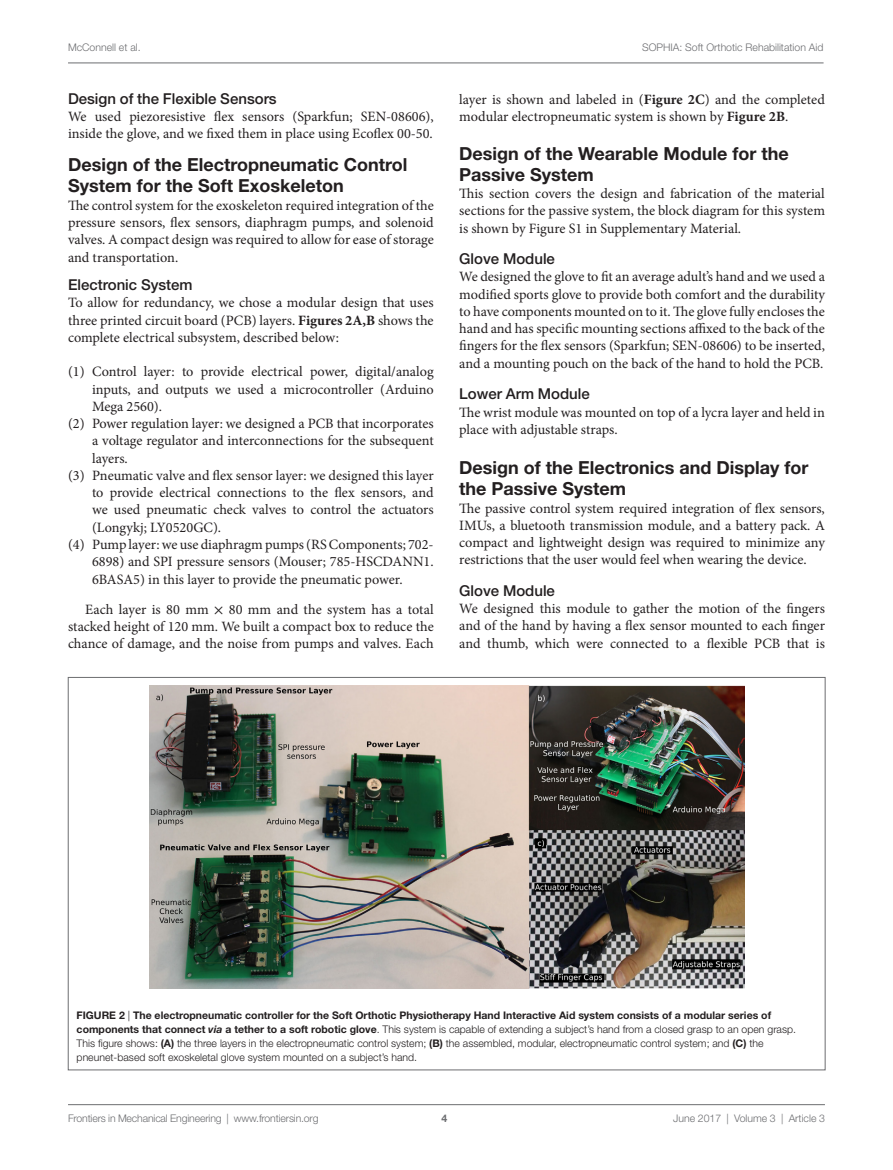
<style>
.page{position:relative;width:893px;height:1170px;background:#fff}
.page>*{position:absolute;margin:0;border:0;box-sizing:border-box;transform-origin:0 0}
.t1{font:700 18px/21px "Helvetica Neue LT Std";color:#231f20}
.t2{font:500 15px "Helvetica Neue LT Std";color:#231f20}
.t3{font:14.25px/17.2px "Minion Pro";color:#231f20;text-align:justify}
.t4{font:300 10.5px/14.2px "Helvetica Neue LT Std";color:#231f20}
.t5{font:300 10.5px "Helvetica Neue LT Std";color:#6c6d70}
.t6{font:700 10.5px "Helvetica Neue LT Std";color:#6c6d70}
.s1{font-weight:700}
.s2{font-family:"STIX General"}
.s3{font-weight:700;font-style:italic}
</style>
<div class="page">
<img style="left:149px;top:685px;width:595px;height:303px">
<hr style="left:68px;top:63px;width:756px;height:1px;background:#6c6d70">
<hr style="left:68px;top:1104px;width:757px;height:1px;background:#6c6d70">
<p class="t5" style="left:68px;top:41px;width:74px">McConnell et al.</p>
<p class="t5" style="left:642px;top:41px;width:183px">SOPHIA: Soft Orthotic Rehabilitation Aid</p>
<p class="t2" style="left:68px;top:90px;width:210px">Design of the Flexible Sensors</p>
<p class="t3" style="left:68px;top:108px;width:367px">We used piezoresistive flex sensors (Sparkfun; SEN-08606), inside the glove, and we fixed them in place using Ecoflex 00-50.</p>
<p class="t1" style="left:68px;top:154px;width:341px">Design of the Electropneumatic Control<br>System for the Soft Exoskeleton</p>
<p class="t3" style="left:68px;top:196px;width:367px">The control system for the exoskeleton required integration of the pressure sensors, flex sensors, diaphragm pumps, and solenoid valves. A compact design was required to allow for ease of storage and transportation.</p>
<p class="t2" style="left:68px;top:276px;width:126px">Electronic System</p>
<p class="t3" style="left:68px;top:294px;width:367px">To allow for redundancy, we chose a modular design that uses three printed circuit board (PCB) layers. <span class="s1">Figures 2A,B</span> shows the complete electrical subsystem, described below:</p>
<p class="t3" style="left:68px;top:363px;width:367px">(1) Control layer: to provide electrical power, digital/analog</p>
<p class="t3" style="left:92px;top:380px;width:343px">inputs, and outputs we used a microcontroller (Arduino</p>
<p class="t3" style="left:92px;top:398px;width:72px">Mega 2560).</p>
<p class="t3" style="left:68px;top:415px;width:367px">(2) Power regulation layer: we designed a PCB that incorporates</p>
<p class="t3" style="left:92px;top:432px;width:343px">a voltage regulator and interconnections for the subsequent</p>
<p class="t3" style="left:92px;top:449px;width:37px">layers.</p>
<p class="t3" style="left:68px;top:467px;width:367px">(3) Pneumatic valve and flex sensor layer: we designed this layer</p>
<p class="t3" style="left:92px;top:484px;width:343px">to provide electrical connections to the flex sensors, and</p>
<p class="t3" style="left:92px;top:501px;width:343px">we used pneumatic check valves to control the actuators</p>
<p class="t3" style="left:92px;top:518px;width:131px">(Longykj; LY0520GC).</p>
<p class="t3" style="left:68px;top:536px;width:367px">(4) Pump layer: we use diaphragm pumps (RS Components; 702-</p>
<p class="t3" style="left:92px;top:553px;width:343px">6898) and SPI pressure sensors (Mouser; 785-HSCDANN1.</p>
<p class="t3" style="left:92px;top:570px;width:312px">6BASA5) in this layer to provide the pneumatic power.</p>
<p class="t3" style="left:68px;top:600px;width:367px;text-indent:17px">Each layer is 80 mm <span class="s2">×</span> 80 mm and the system has a total stacked height of 120 mm. We built a compact box to reduce the chance of damage, and the noise from pumps and valves. Each</p>
<p class="t3" style="left:459px;top:91px;width:367px">layer is shown and labeled in (<span class="s1">Figure 2C</span>) and the completed modular electropneumatic system is shown by <span class="s1">Figure 2B</span>.</p>
<p class="t1" style="left:459px;top:142px;width:331px">Design of the Wearable Module for the<br>Passive System</p>
<p class="t3" style="left:459px;top:185px;width:367px">This section covers the design and fabrication of the material sections for the passive system, the block diagram for this system is shown by Figure S1 in Supplementary Material.</p>
<p class="t2" style="left:459px;top:250px;width:97px">Glove Module</p>
<p class="t3" style="left:459px;top:268px;width:367px">We designed the glove to fit an average adult’s hand and we used a modified sports glove to provide both comfort and the durability to have components mounted on to it. The glove fully encloses the hand and has specific mounting sections affixed to the back of the fingers for the flex sensors (Sparkfun; SEN-08606) to be inserted, and a mounting pouch on the back of the hand to hold the PCB.</p>
<p class="t2" style="left:459px;top:385px;width:132px">Lower Arm Module</p>
<p class="t3" style="left:459px;top:403px;width:367px">The wrist module was mounted on top of a lycra layer and held in place with adjustable straps.</p>
<p class="t1" style="left:459px;top:457px;width:351px">Design of the Electronics and Display for the Passive System</p>
<p class="t3" style="left:459px;top:499px;width:367px">The passive control system required integration of flex sensors, IMUs, a bluetooth transmission module, and a battery pack. A compact and lightweight design was required to minimize any restrictions that the user would feel when wearing the device.</p>
<p class="t2" style="left:459px;top:581px;width:97px">Glove Module</p>
<p class="t3" style="left:459px;top:600px;width:367px">We designed this module to gather the motion of the fingers and of the hand by having a flex sensor mounted to each finger and thumb, which were connected to a flexible PCB that is</p>
<p class="t4" style="left:77px;top:1007px;width:721px"><span class="s1">Figure 2</span> | <span class="s1">The electropneumatic controller for the Soft Orthotic Physiotherapy Hand Interactive Aid system consists of a modular series of components that connect</span> <span class="s3">via</span> <span class="s1">a tether to a soft robotic glove</span>. This system is capable of extending a subject’s hand from a closed grasp to an open grasp.<br>This figure shows: <span class="s1">(A)</span> the three layers in the electropneumatic control system; <span class="s1">(B)</span> the assembled, modular, electropneumatic control system; and <span class="s1">(C)</span> the pneunet-based soft exoskeletal glove system mounted on a subject’s hand.</p>
<p class="t5" style="left:68px;top:1111px;width:252px">Frontiers in Mechanical Engineering | www.frontiersin.org</p>
<p class="t5" style="left:673px;top:1111px;width:153px">June 2017 | Volume 3 | Article 3</p>
<p class="t6" style="left:441px;top:1111px;width:7px">4</p>
</div>
